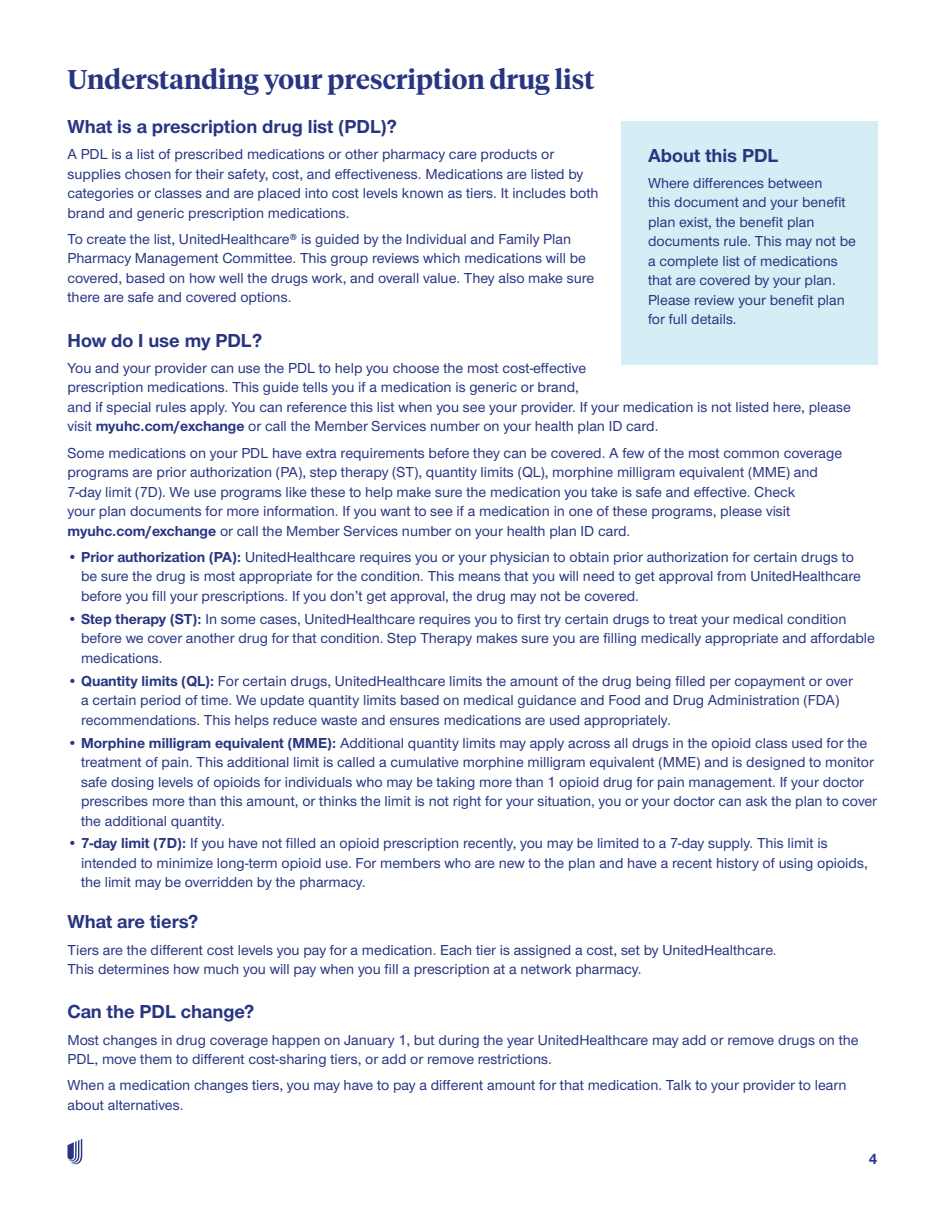
<style>
.page{position:relative;width:945px;height:1215px;background:#fff}
.page>*{position:absolute;margin:0;border:0;box-sizing:border-box;transform-origin:0 0}
.H4{font:600 27px "UHC Serif Headline";color:#283582}
.H5-Sans{font:700 19.5px "UHC Sans";color:#283582}
.Body{font:500 15px/19.5px "UHC Sans";color:#283582}
.t1{font:700 15px "UHC Sans";color:#283582}
.s1{font-weight:700}
</style>
<div class="page">
<svg style="left:68px;top:1139px;width:14px;height:26px"></svg>
<div style="left:621px;top:122px;width:257px;height:243px;background:#d5eef5"></div>
<p class="H4" style="left:68px;top:60px;width:529px">Understanding your prescription drug list</p>
<p class="H5-Sans" style="left:68px;top:113px;width:331px">What is a prescription drug list (PDL)?</p>
<p class="Body" style="left:68px;top:144px;width:533px">A PDL is a list of prescribed medications or other pharmacy care products or supplies chosen for their safety, cost, and effectiveness. Medications are listed by categories or classes and are placed into cost levels known as tiers. It includes both brand and generic prescription medications.</p>
<p class="Body" style="left:68px;top:229px;width:528px">To create the list, UnitedHealthcare® is guided by the Individual and Family Plan Pharmacy Management Committee. This group reviews which medications will be covered, based on how well the drugs work, and overall value. They also make sure there are safe and covered options.</p>
<p class="H5-Sans" style="left:68px;top:327px;width:196px">How do I use my PDL?</p>
<p class="Body" style="left:68px;top:358px;width:785px">You and your provider can use the PDL to help you choose the most cost-effective<br>prescription medications. This guide tells you if a medication is generic or brand,<br>and if special rules apply. You can reference this list when you see your provider. If your medication is not listed here, please visit <span class="s1">myuhc.com/exchange</span> or call the Member Services number on your health plan ID card.</p>
<p class="Body" style="left:68px;top:442px;width:776px">Some medications on your PDL have extra requirements before they can be covered. A few of the most common coverage programs are prior authorization (PA), step therapy (ST), quantity limits (QL), morphine milligram equivalent (MME) and 7-day limit (7D). We use programs like these to help make sure the medication you take is safe and effective. Check<br>your plan documents for more information. If you want to see if a medication in one of these programs, please visit <span class="s1">myuhc.com/exchange</span> or call the Member Services number on your health plan ID card.</p>
<p class="Body" style="left:81px;top:547px;width:782px;text-indent:-14px">• <span class="s1">Prior authorization (PA):</span> UnitedHealthcare requires you or your physician to obtain prior authorization for certain drugs to be sure the drug is most appropriate for the condition. This means that you will need to get approval from UnitedHealthcare before you fill your prescriptions. If you don’t get approval, the drug may not be covered.</p>
<p class="Body" style="left:81px;top:608px;width:796px;text-indent:-14px">• <span class="s1">Step therapy (ST):</span> In some cases, UnitedHealthcare requires you to first try certain drugs to treat your medical condition before we cover another drug for that condition. Step Therapy makes sure you are filling medically appropriate and affordable medications.</p>
<p class="Body" style="left:81px;top:670px;width:773px;text-indent:-14px">• <span class="s1">Quantity limits (QL):</span> For certain drugs, UnitedHealthcare limits the amount of the drug being filled per copayment or over a certain period of time. We update quantity limits based on medical guidance and Food and Drug Administration (FDA) recommendations. This helps reduce waste and ensures medications are used appropriately.</p>
<p class="Body" style="left:81px;top:732px;width:798px;text-indent:-14px">• <span class="s1">Morphine milligram equivalent (MME):</span> Additional quantity limits may apply across all drugs in the opioid class used for the treatment of pain. This additional limit is called a cumulative morphine milligram equivalent (MME) and is designed to monitor safe dosing levels of opioids for individuals who may be taking more than 1 opioid drug for pain management. If your doctor prescribes more than this amount, or thinks the limit is not right for your situation, you or your doctor can ask the plan to cover the additional quantity.</p>
<p class="Body" style="left:81px;top:833px;width:788px;text-indent:-14px">• <span class="s1">7-day limit (7D):</span> If you have not filled an opioid prescription recently, you may be limited to a 7-day supply. This limit is intended to minimize long-term opioid use. For members who are new to the plan and have a recent history of using opioids, the limit may be overridden by the pharmacy.</p>
<p class="H5-Sans" style="left:68px;top:909px;width:132px">What are tiers?</p>
<p class="Body" style="left:68px;top:939px;width:709px">Tiers are the different cost levels you pay for a medication. Each tier is assigned a cost, set by UnitedHealthcare.<br>This determines how much you will pay when you fill a prescription at a network pharmacy.</p>
<p class="H5-Sans" style="left:68px;top:999px;width:188px">Can the PDL change?</p>
<p class="Body" style="left:68px;top:1029px;width:793px">Most changes in drug coverage happen on January 1, but during the year UnitedHealthcare may add or remove drugs on the<br>PDL, move them to different cost-sharing tiers, or add or remove restrictions.</p>
<p class="Body" style="left:68px;top:1075px;width:780px">When a medication changes tiers, you may have to pay a different amount for that medication. Talk to your provider to learn about alternatives.</p>
<p class="H5-Sans" style="left:648px;top:142px;width:132px">About this PDL</p>
<p class="Body" style="left:648px;top:172px;width:210px">Where differences between<br>this document and your benefit plan exist, the benefit plan documents rule. This may not be a complete list of medications that are covered by your plan.<br>Please review your benefit plan for full details.</p>
<p class="t1" style="left:869px;top:1149px;width:10px">4</p>
</div>
